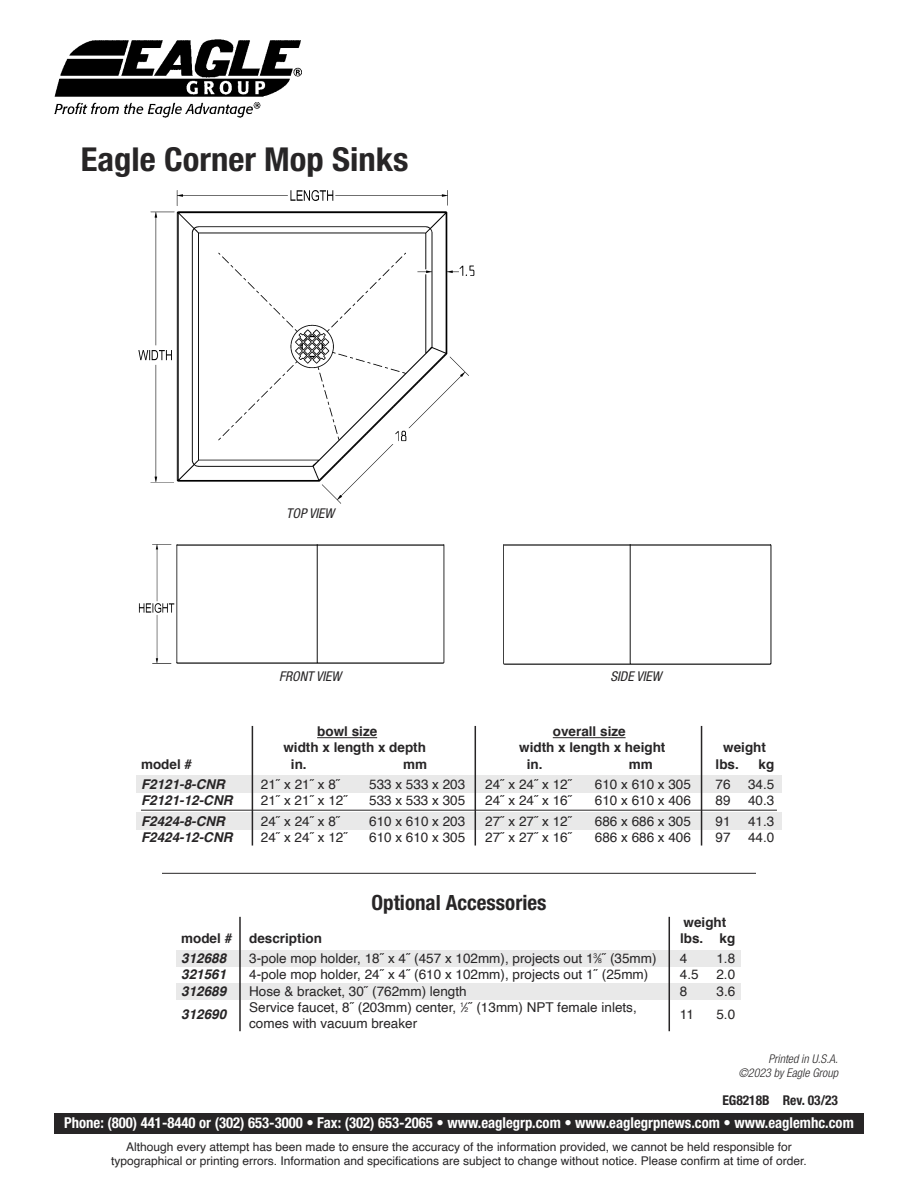
<style>
.page{position:relative;width:918px;height:1188px;background:#fff}
.page>*{position:absolute;margin:0;border:0;box-sizing:border-box;transform-origin:0 0}
.t1{font:700 condensed 33px "Helvetica Neue LT Pro";color:#272526;scale:1.05 1}
.t2{font:700 condensed 21px "Helvetica Neue LT Pro";color:#272526}
.t3{font:700 condensed 15px "Helvetica Neue LT Pro";color:#fff}
.t4{font:13.5px "Helvetica";color:#272526}
.t5{font:700 13.5px "Helvetica";color:#272526}
.t6{font:italic 700 13.5px "Helvetica";color:#272526}
.t7{font:italic condensed 13.5px "Helvetica Neue LT Pro";color:#272526}
.t8{font:700 condensed 13.5px "Helvetica Neue LT Pro";color:#272526}
.t9{font:12px/14.4px "Helvetica";color:#272526;text-align:center}
.t10{font:italic 300 condensed 12px/14.4px "Helvetica Neue LT Pro";color:#272526;text-align:right}
.s1{font-size:6.75px}
</style>
<div class="page">
<img style="left:138px;top:544px;width:307px;height:120px">
<img style="left:503px;top:544px;width:269px;height:121px">
<img style="left:138px;top:190px;width:337px;height:314px">
<img style="left:54px;top:39px;width:248px;height:78px">
<div style="left:54px;top:1113px;width:810px;height:21px;background:#272526"></div>
<div style="left:136px;top:775px;width:646px;height:18px;background:#e9e9e9"></div>
<div style="left:136px;top:812px;width:646px;height:17px;background:#e9e9e9"></div>
<hr style="left:317px;top:737px;width:60px;height:1px;background:#272526">
<hr style="left:553px;top:737px;width:73px;height:1px;background:#272526">
<hr style="left:141px;top:810px;width:636px;height:1px;background:#272526">
<hr style="left:252px;top:726px;width:1px;height:120px;background:#272526">
<hr style="left:475px;top:726px;width:1px;height:120px;background:#272526">
<hr style="left:701px;top:726px;width:1px;height:120px;background:#272526">
<hr style="left:162px;top:873px;width:594px;height:1px;background:#272526">
<div style="left:177px;top:950px;width:564px;height:17px;background:#e9e9e9"></div>
<div style="left:177px;top:983px;width:564px;height:16px;background:#e9e9e9"></div>
<hr style="left:669px;top:917px;width:1px;height:114px;background:#272526">
<hr style="left:239px;top:917px;width:2px;height:114px;background:#272526">
<h1 class="t1" style="left:81px;top:147px;width:313px">Eagle Corner Mop Sinks</h1>
<p class="t7" style="left:286px;top:508px;width:49px">TOP VIEW</p>
<p class="t7" style="left:279px;top:671px;width:63px">FRONT VIEW</p>
<p class="t7" style="left:610px;top:671px;width:52px">SIDE VIEW</p>
<p class="t5" style="left:317px;top:726px;width:62px">bowl size</p>
<p class="t5" style="left:553px;top:726px;width:74px">overall size</p>
<p class="t5" style="left:283px;top:742px;width:144px">width x length x depth</p>
<p class="t5" style="left:519px;top:742px;width:148px">width x length x height</p>
<p class="t5" style="left:723px;top:742px;width:44px">weight</p>
<p class="t5" style="left:141px;top:758px;width:53px">model #</p>
<p class="t5" style="left:291px;top:758px;width:17px">in.</p>
<p class="t5" style="left:403px;top:758px;width:26px">mm</p>
<p class="t5" style="left:527px;top:758px;width:17px">in.</p>
<p class="t5" style="left:629px;top:758px;width:26px">mm</p>
<p class="t5" style="left:716px;top:758px;width:25px">lbs.</p>
<p class="t5" style="left:759px;top:758px;width:17px">kg</p>
<p class="t6" style="left:141px;top:779px;width:86px">F2121-8-CNR</p>
<p class="t4" style="left:261px;top:779px;width:81px">21˝ x 21˝ x 8˝</p>
<p class="t4" style="left:369px;top:779px;width:98px">533 x 533 x 203</p>
<p class="t4" style="left:485px;top:779px;width:89px">24˝ x 24˝ x 12˝</p>
<p class="t4" style="left:595px;top:779px;width:98px">610 x 610 x 305</p>
<p class="t4" style="left:716px;top:779px;width:17px">76</p>
<p class="t4" style="left:748px;top:779px;width:28px">34.5</p>
<p class="t6" style="left:141px;top:795px;width:93px">F2121-12-CNR</p>
<p class="t4" style="left:261px;top:795px;width:89px">21˝ x 21˝ x 12˝</p>
<p class="t4" style="left:369px;top:795px;width:98px">533 x 533 x 305</p>
<p class="t4" style="left:485px;top:795px;width:89px">24˝ x 24˝ x 16˝</p>
<p class="t4" style="left:595px;top:795px;width:98px">610 x 610 x 406</p>
<p class="t4" style="left:716px;top:795px;width:17px">89</p>
<p class="t4" style="left:748px;top:795px;width:28px">40.3</p>
<p class="t6" style="left:141px;top:815px;width:86px">F2424-8-CNR</p>
<p class="t4" style="left:261px;top:815px;width:81px">24˝ x 24˝ x 8˝</p>
<p class="t4" style="left:369px;top:815px;width:98px">610 x 610 x 203</p>
<p class="t4" style="left:485px;top:815px;width:89px">27˝ x 27˝ x 12˝</p>
<p class="t4" style="left:595px;top:815px;width:98px">686 x 686 x 305</p>
<p class="t4" style="left:716px;top:815px;width:17px">91</p>
<p class="t4" style="left:748px;top:815px;width:28px">41.3</p>
<p class="t6" style="left:141px;top:832px;width:93px">F2424-12-CNR</p>
<p class="t4" style="left:261px;top:832px;width:89px">24˝ x 24˝ x 12˝</p>
<p class="t4" style="left:369px;top:832px;width:98px">610 x 610 x 305</p>
<p class="t4" style="left:485px;top:832px;width:89px">27˝ x 27˝ x 16˝</p>
<p class="t4" style="left:595px;top:832px;width:98px">686 x 686 x 406</p>
<p class="t4" style="left:716px;top:832px;width:17px">97</p>
<p class="t4" style="left:748px;top:832px;width:28px">44.0</p>
<h2 class="t2" style="left:372px;top:895px;width:176px">Optional Accessories</h2>
<p class="t5" style="left:684px;top:916px;width:44px">weight</p>
<p class="t5" style="left:181px;top:932px;width:53px">model #</p>
<p class="t5" style="left:249px;top:932px;width:74px">description</p>
<p class="t5" style="left:680px;top:932px;width:57px">lbs. kg</p>
<p class="t6" style="left:181px;top:953px;width:47px">312688</p>
<p class="t4" style="left:249px;top:953px;width:409px">3-pole mop holder, 18˝ x 4˝ (457 x 102mm), projects out 1<sup>3</sup>⁄<span class="s1">8</span>˝ (35mm)</p>
<p class="t4" style="left:680px;top:953px;width:9px">4</p>
<p class="t4" style="left:716px;top:953px;width:20px">1.8</p>
<p class="t6" style="left:181px;top:969px;width:47px">321561</p>
<p class="t4" style="left:249px;top:969px;width:401px">4-pole mop holder, 24˝ x 4˝ (610 x 102mm), projects out 1˝ (25mm)</p>
<p class="t4" style="left:680px;top:969px;width:20px">4.5</p>
<p class="t4" style="left:716px;top:969px;width:20px">2.0</p>
<p class="t6" style="left:181px;top:985px;width:47px">312689</p>
<p class="t4" style="left:249px;top:985px;width:219px">Hose &amp; bracket, 30˝ (762mm) length</p>
<p class="t4" style="left:680px;top:985px;width:9px">8</p>
<p class="t4" style="left:717px;top:985px;width:20px">3.6</p>
<p class="t6" style="left:181px;top:1009px;width:47px">312690</p>
<p class="t4" style="left:249px;top:1001px;width:389px">Service faucet, 8˝ (203mm) center, <sup>1</sup>⁄<span class="s1">2</span>˝ (13mm) NPT female inlets,</p>
<p class="t4" style="left:680px;top:1009px;width:16px">11</p>
<p class="t4" style="left:716px;top:1009px;width:20px">5.0</p>
<p class="t4" style="left:249px;top:1018px;width:170px">comes with vacuum breaker</p>
<p class="t10" style="left:738px;top:1052px;width:101px">Printed in U.S.A. ©2023 by Eagle Group</p>
<p class="t8" style="left:722px;top:1095px;width:117px">EG8218B Rev. 03/23</p>
<p class="t3" style="left:64px;top:1118px;width:791px">Phone: (800) 441-8440 or (302) 653-3000 • Fax: (302) 653-2065 • www.eaglegrp.com • www.eaglegrpnews.com • www.eaglemhc.com</p>
<p class="t9" style="left:111px;top:1140px;width:697px">Although every attempt has been made to ensure the accuracy of the information provided, we cannot be held responsible for typographical or printing errors. Information and specifications are subject to change without notice. Please confirm at time of order.</p>
</div>
